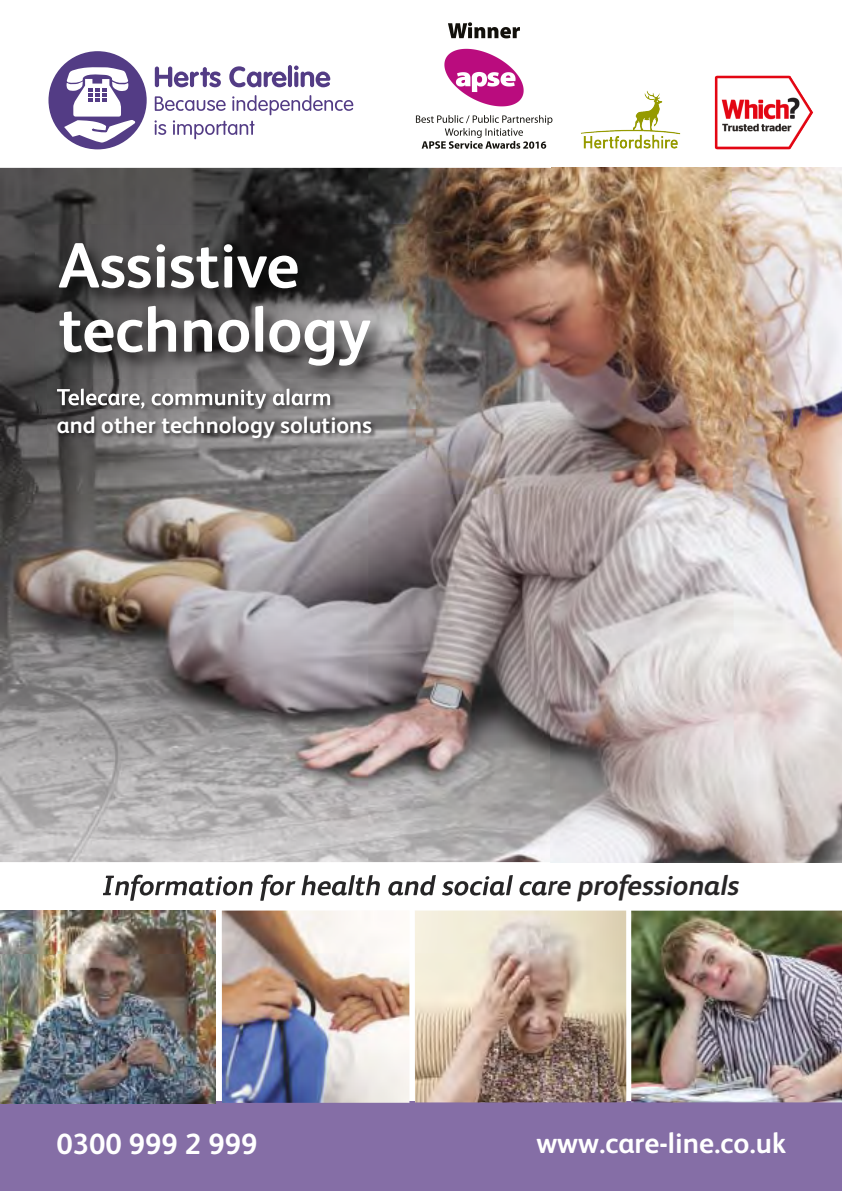
<style>
.page{position:relative;width:842px;height:1191px;background:#fff}
.page>*{position:absolute;margin:0;border:0;box-sizing:border-box;transform-origin:0 0}
.t1{font:700 64.2px/64.2px "FS Albert";color:#fff}
.t2{font:700 29.2px "FS Albert";color:#fff}
.t3{font:italic 700 28.2px "FS Albert";color:#272526}
.t4{font:700 23.2px "FS Albert";color:#fff}
</style>
<div class="page">
<img style="left:550px;top:168px;width:292px;height:694px">
<div style="left:0;top:1101px;width:842px;height:90px;background:#856ea6"></div>
<img style="left:0;top:953px;width:216px;height:150px">
<img style="left:415px;top:910px;width:211px;height:192px">
<img style="left:631px;top:910px;width:211px;height:192px">
<img style="left:222px;top:953px;width:187px;height:149px">
<img style="left:0;top:51px;width:550px;height:902px">
<img style="left:0;top:910px;width:216px;height:43px">
<img style="left:415px;top:910px;width:135px;height:43px">
<img style="left:222px;top:910px;width:187px;height:43px">
<img style="left:130px;top:874px;width:383px;height:26px">
<img style="left:47px;top:408px;width:374px;height:61px">
<img style="left:35px;top:224px;width:392px;height:184px">
<img style="left:57px;top:388px;width:273px;height:17px">
<div style="left:48px;top:51px;width:99px;height:98px;background:#533c85;border-radius:50%"></div>
<svg style="left:155px;top:95px;width:198px;height:44px"></svg>
<svg style="left:155px;top:67px;width:66px;height:20px"></svg>
<svg style="left:229px;top:66px;width:58px;height:21px"></svg>
<hr style="left:288px;top:65px;width:4px;height:22px;background:#533c85;border-radius:2px">
<svg style="left:294px;top:65px;width:36px;height:22px"></svg>
<svg style="left:64px;top:67px;width:73px;height:77px"></svg>
<img style="left:407px;top:22px;width:146px;height:138px">
<img style="left:714px;top:76px;width:99px;height:74px">
<img style="left:557px;top:90px;width:147px;height:85px">
<h1 class="t1" style="left:58px;top:233px;width:314px">Assistive technology</h1>
<p class="t4" style="left:57px;top:412px;width:317px">and other technology solutions</p>
<p class="t3" style="left:547px;top:869px;width:193px">re professionals</p>
<p class="t2" style="left:56px;top:1127px;width:202px">0300 999 2 999</p>
<p class="t2" style="left:536px;top:1125px;width:251px">www.care-line.co.uk</p>
</div>
